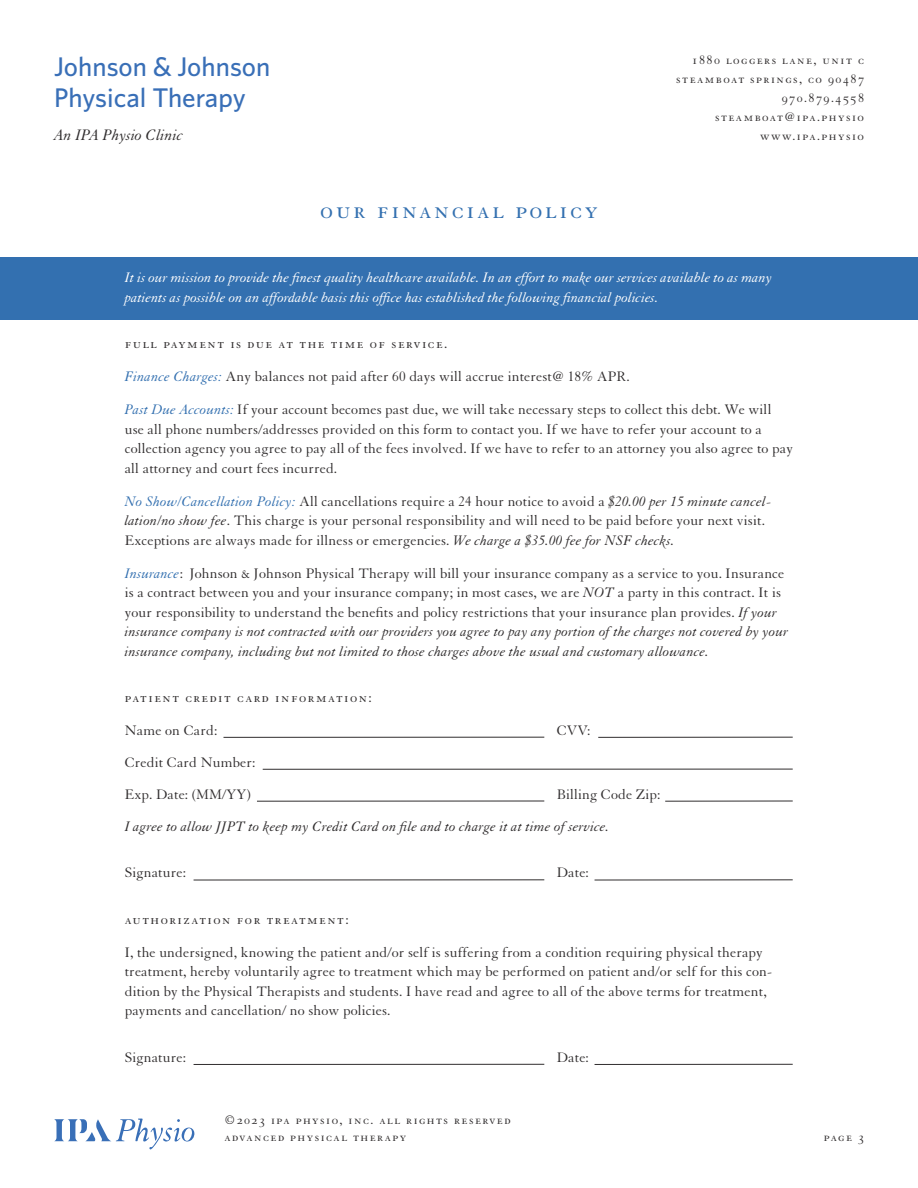
<style>
.page{position:relative;width:918px;height:1188px;background:#fff}
.page>*{position:absolute;margin:0;border:0;box-sizing:border-box;transform-origin:0 0}
.t1{font:500 27px/31.5px "Whitney HTF";color:#396fb7}
.t2{font:27px "Granjon SC";letter-spacing:.1em;color:#3370b0}
.t3{font:16.5px "Granjon Italic Os F";color:#302d2e}
.t4{font:15px/19.5px "Granjon";letter-spacing:.01em;color:#302d2e}
.t5{font:italic 15px/19.5px "Granjon";color:#fff}
.t6{font:15px "Granjon SC";letter-spacing:.1em;color:#302d2e}
.t7{font:italic 15px "Granjon";letter-spacing:.01em;color:#302d2e}
.t8{font:13.5px/19.2px "Granjon SC";letter-spacing:.11em;color:#302d2e;text-align:right}
.s1{font-style:italic;color:#3370b0}
.s2{font-style:italic}
.s3{font-family:"Granjon SC"}
</style>
<div class="page">
<svg style="left:54px;top:1119px;width:141px;height:30px"></svg>
<div style="left:0;top:257px;width:918px;height:63px;background:#3370b0"></div>
<hr style="left:665px;top:801px;width:128px;height:1px;background:#302d2e">
<hr style="left:257px;top:801px;width:287px;height:1px;background:#302d2e">
<hr style="left:263px;top:769px;width:530px;height:1px;background:#302d2e">
<hr style="left:598px;top:737px;width:195px;height:1px;background:#302d2e">
<hr style="left:224px;top:737px;width:320px;height:1px;background:#302d2e">
<hr style="left:595px;top:880px;width:198px;height:1px;background:#302d2e">
<hr style="left:194px;top:880px;width:350px;height:1px;background:#302d2e">
<hr style="left:595px;top:1064px;width:198px;height:1px;background:#302d2e">
<hr style="left:194px;top:1064px;width:350px;height:1px;background:#302d2e">
<h1 class="t1" style="left:54px;top:50px;width:218px">Johnson &amp; Johnson<br>Physical Therapy</h1>
<p class="t3" style="left:54px;top:126px;width:131px">An IPA Physio Clinic</p>
<p class="t2" style="left:320px;top:195px;width:279px">our financial policy</p>
<p class="t8" style="left:676px;top:50px;width:189px">1880 loggers lane, unit c steamboat springs, co 90487<br>970.879.4558 steamboat@ipa.physio www.ipa.physio</p>
<p class="t5" style="left:125px;top:268px;width:649px">It is our mission to provide the finest quality healthcare available. In an effort to make our services available to as many patients as possible on an affordable basis this office has established the following financial policies.</p>
<p class="t6" style="left:125px;top:336px;width:324px">full payment is due at the time of service.</p>
<p class="t4" style="left:125px;top:367px;width:506px"><span class="s1">Finance Charges:</span> Any balances not paid after 60 days will accrue interest@ 18% APR.</p>
<p class="t4" style="left:125px;top:400px;width:670px"><span class="s1">Past Due Accounts:</span> If your account becomes past due, we will take necessary steps to collect this debt. We will use all phone numbers/addresses provided on this form to contact you. If we have to refer your account to a collection agency you agree to pay all of the fees involved. If we have to refer to an attorney you also agree to pay all attorney and court fees incurred.</p>
<p class="t4" style="left:125px;top:492px;width:648px"><span class="s1">No Show/Cancellation Policy:</span> All cancellations require a 24 hour notice to avoid a <span class="s2">$20.00 per 15 minute cancel&shy;lation/no show fee</span>. This charge is your personal responsibility and will need to be paid before your next visit.<br>Exceptions are always made for illness or emergencies. <span class="s2">We charge a $35.00 fee for NSF checks.</span></p>
<p class="t4" style="left:125px;top:564px;width:665px"><span class="s1">Insurance</span><span class="s3">:</span> Johnson &amp; Johnson Physical Therapy will bill your insurance company as a service to you. Insurance is a contract between you and your insurance company; in most cases, we are <span class="s2">NOT</span> a party in this contract. It is your responsibility to understand the benefits and policy restrictions that your insurance plan provides. <span class="s2">If your insurance company is not contracted with our providers you agree to pay any portion of the charges not covered by your insurance company, including but not limited to those charges above the usual and customary allowance.</span></p>
<p class="t6" style="left:125px;top:690px;width:249px">patient credit card information:</p>
<p class="t4" style="left:125px;top:721px;width:94px">Name on Card:</p>
<p class="t4" style="left:557px;top:721px;width:35px">CVV:</p>
<p class="t4" style="left:125px;top:753px;width:132px">Credit Card Number:</p>
<p class="t4" style="left:125px;top:785px;width:128px">Exp. Date: (MM/YY)</p>
<p class="t4" style="left:557px;top:785px;width:105px">Billing Code Zip:</p>
<p class="t7" style="left:125px;top:818px;width:486px">I agree to allow JJPT to keep my Credit Card on file and to charge it at time of service.</p>
<p class="t4" style="left:125px;top:863px;width:63px">Signature:</p>
<p class="t4" style="left:557px;top:863px;width:34px">Date:</p>
<p class="t6" style="left:125px;top:911px;width:226px">authorization for treatment:</p>
<p class="t4" style="left:125px;top:943px;width:649px">I, the undersigned, knowing the patient and/or self is suffering from a condition requiring physical therapy treatment, hereby voluntarily agree to treatment which may be performed on patient and/or self for this con&shy;dition by the Physical Therapists and students. I have read and agree to all of the above terms for treatment, payments and cancellation/ no show policies.</p>
<p class="t4" style="left:125px;top:1048px;width:63px">Signature:</p>
<p class="t4" style="left:557px;top:1048px;width:34px">Date:</p>
<p class="t8" style="left:224px;top:1112px;width:288px;line-height:16.5px;text-align:left">©2023 ipa physio, inc. all rights reserved advanced physical therapy</p>
<p class="t8" style="left:824px;top:1128px;width:42px">page 3</p>
</div>
